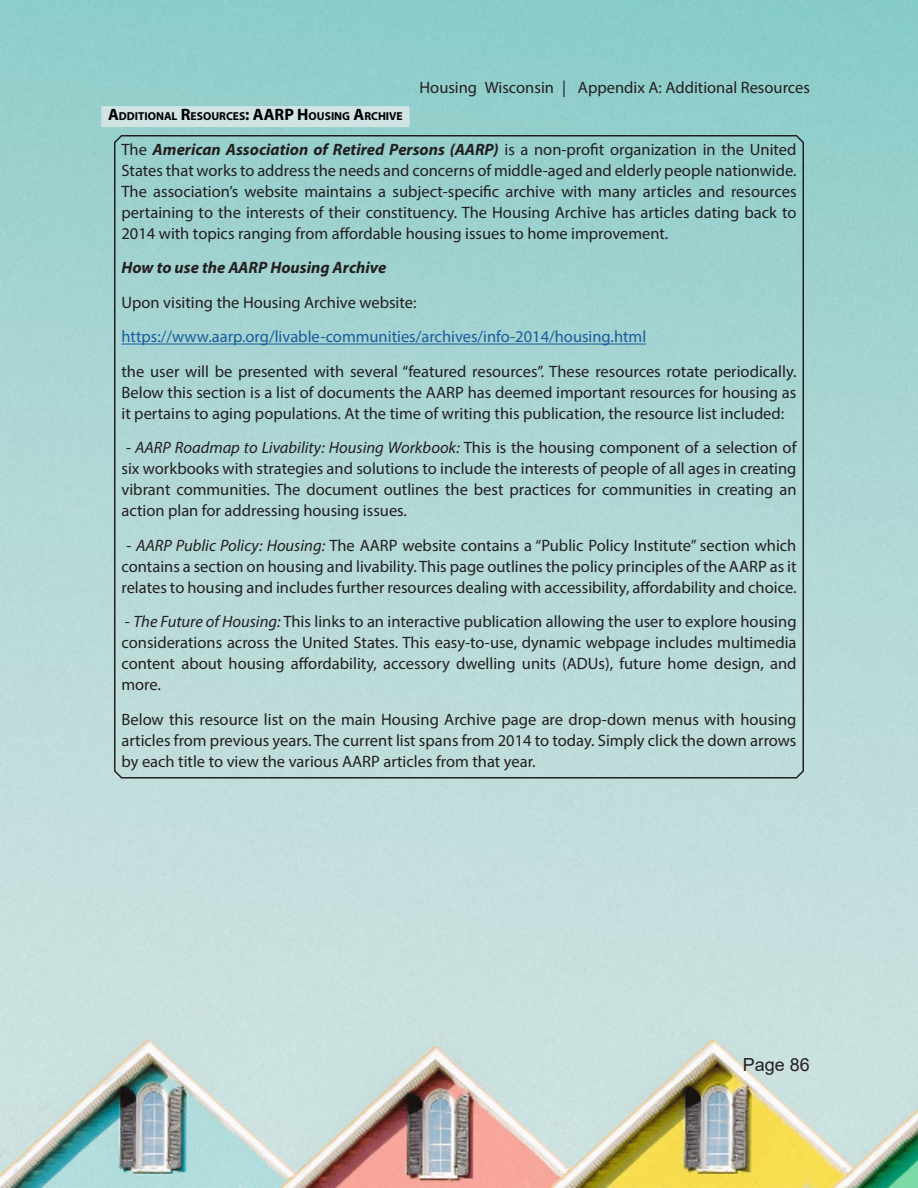
<style>
.page{position:relative;width:918px;height:1188px;background:#fff}
.page>*{position:absolute;margin:0;border:0;box-sizing:border-box;transform-origin:0 0}
.t1{font:18px "Arial";color:#231f20}
.Resource_Box_Text{font:16.5px/21px "Myriad Pro";color:#231f20;text-align:justify}
.Resource_Box_Text-2{font:16.5px "Myriad Pro";color:#175d9e}
.Resource_Box_Text-3{font:italic 700 16.5px "Myriad Pro";color:#231f20}
.Resources_Heading{font:700 11.55px "Myriad Pro";color:#000}
.s1{font-size:16.5px}
.s2{font-weight:700;font-style:italic}
.s3{font-style:italic}
</style>
<div class="page">
<img style="left:0;top:0;width:918px;height:1188px">
<div style="left:101px;top:106px;width:309px;height:21px;background:#d0e4e3"></div>
<svg style="left:113px;top:134px;width:692px;height:645px"></svg>
<hr style="left:122px;top:344px;width:524px;height:1px;background:#175d9e">
<p class="Resource_Box_Text" style="left:420px;top:77px;width:392px">Housing Wisconsin | Appendix A: Additional Resources</p>
<p class="Resources_Heading" style="left:108px;top:109px;width:296px"><span class="s1">A</span>DDITIONAL <span class="s1">R</span>ESOURCES<span class="s1">: AARP H</span>OUSING <span class="s1">A</span>RCH IVE</p>
<p class="Resource_Box_Text" style="left:122px;top:139px;width:677px">The <span class="s2">American Association of Retired Persons (AARP)</span> is a non-profit organization in the United States that works to address the needs and concerns of middle-aged and elderly people nationwide.<br>The association’s website maintains a subject-specific archive with many articles and resources pertaining to the interests of their constituency. The Housing Archive has articles dating back to 2014 with topics ranging from affordable housing issues to home improvement.</p>
<p class="Resource_Box_Text-3" style="left:122px;top:257px;width:266px">How to use the AARP Housing Archive</p>
<p class="Resource_Box_Text" style="left:122px;top:292px;width:297px">Upon visiting the Housing Archive website:</p>
<p class="Resource_Box_Text-2" style="left:122px;top:327px;width:526px">https://www.aarp.org/livable-communities/archives/info-2014/housing.html</p>
<p class="Resource_Box_Text" style="left:122px;top:361px;width:677px">the user will be presented with several “featured resources”. These resources rotate periodically.<br>Below this section is a list of documents the AARP has deemed important resources for housing as it pertains to aging populations. At the time of writing this publication, the resource list included:</p>
<p class="Resource_Box_Text" style="left:122px;top:437px;width:677px">- <span class="s3">AARP Roadmap to Livability: Housing Workbook:</span> This is the housing component of a selection of six workbooks with strategies and solutions to include the interests of people of all ages in creating vibrant communities. The document outlines the best practices for communities in creating an action plan for addressing housing issues.</p>
<p class="Resource_Box_Text" style="left:122px;top:535px;width:676px">- <span class="s3">AARP Public Policy: Housing:</span> The AARP website contains a “Public Policy Institute” section which contains a section on housing and livability. This page outlines the policy principles of the AARP as it relates to housing and includes further resources dealing with accessibility, affordability and choice.</p>
<p class="Resource_Box_Text" style="left:122px;top:611px;width:677px">- <span class="s3">The Future of Housing:</span> This links to an interactive publication allowing the user to explore housing considerations across the United States. This easy-to-use, dynamic webpage includes multimedia content about housing affordability, accessory dwelling units (ADUs), future home design, and more.</p>
<p class="Resource_Box_Text" style="left:122px;top:709px;width:676px">Below this resource list on the main Housing Archive page are drop-down menus with housing articles from previous years. The current list spans from 2014 to today. Simply click the down arrows by each title to view the various AARP articles from that year.</p>
<p class="t1" style="left:743px;top:1052px;width:69px">Page 86</p>
</div>
